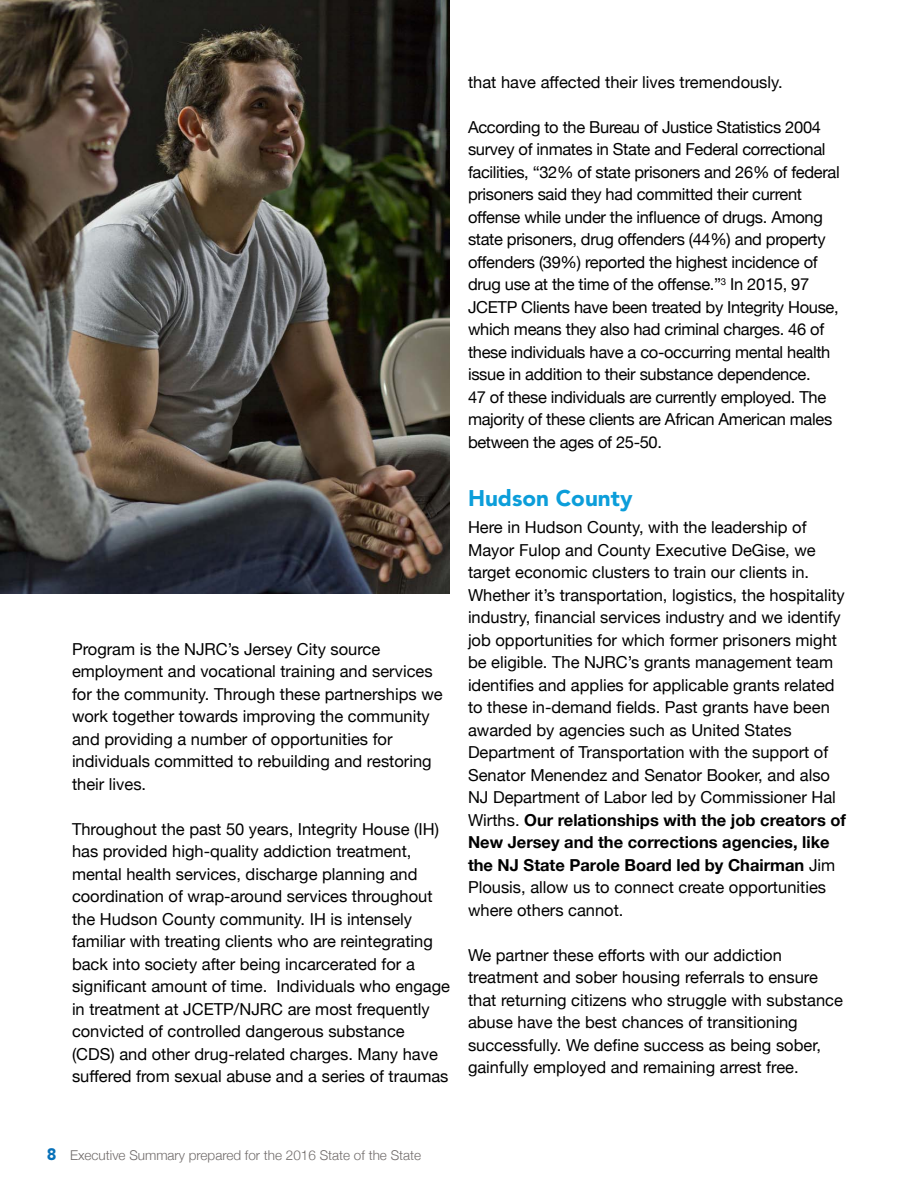
<style>
.page{position:relative;width:918px;height:1188px;background:#fff}
.page>*{position:absolute;margin:0;border:0;box-sizing:border-box;transform-origin:0 0}
.t1{font:900 22.5px "Avenir LT Std";color:#0c9eda}
.t2{font:16.5px/22.5px "Helvetica Neue";color:#000}
.t3{font:16.5px/22.5px "Helvetica Neue";letter-spacing:-.02em;color:#000}
.t4{font:300 13.5px "Helvetica Neue";color:#706b6a}
.s1{font-weight:700}
.s2{font-family:"Avenir LT Std";font-weight:900;font-size:16.5px;color:#0871b9}
</style>
<div class="page">
<img style="left:0;top:0;width:450px;height:594px">
<p class="t2" style="left:72px;top:637px;width:372px">Program is the NJRC’s Jersey City source employment and vocational training and services for the community. Through these partnerships we work together towards improving the community and providing a number of opportunities for individuals committed to rebuilding and restoring their lives.</p>
<p class="t2" style="left:72px;top:817px;width:380px">Throughout the past 50 years, Integrity House (IH) has provided high-quality addiction treatment, mental health services, discharge planning and coordination of wrap-around services throughout the Hudson County community. IH is intensely familiar with treating clients who are reintegrating back into society after being incarcerated for a significant amount of time. Individuals who engage in treatment at JCETP/NJRC are most frequently convicted of controlled dangerous substance (CDS) and other drug-related charges. Many have suffered from sexual abuse and a series of traumas</p>
<p class="t2" style="left:468px;top:70px;width:316px">that have affected their lives tremendously.</p>
<p class="t3" style="left:468px;top:115px;width:373px">According to the Bureau of Justice Statistics 2004 survey of inmates in State and Federal correctional facilities, “32% of state prisoners and 26% of federal prisoners said they had committed their current offense while under the influence of drugs. Among state prisoners, drug offenders (44%) and property offenders (39%) reported the highest incidence of drug use at the time of the offense.”<sup>3</sup> In 2015, 97<br>JCETP Clients have been treated by Integrity House, which means they also had criminal charges. 46 of these individuals have a co-occurring mental health issue in addition to their substance dependence.<br>47 of these individuals are currently employed. The majority of these clients are African American males between the ages of 25-50.</p>
<h1 class="t1" style="left:468px;top:485px;width:166px">Hudson County</h1>
<p class="t2" style="left:468px;top:515px;width:380px">Here in Hudson County, with the leadership of Mayor Fulop and County Executive DeGise, we target economic clusters to train our clients in.<br>Whether it’s transportation, logistics, the hospitality industry, financial services industry and we identify job opportunities for which former prisoners might be eligible. The NJRC’s grants management team identifies and applies for applicable grants related to these in-demand fields. Past grants have been awarded by agencies such as United States Department of Transportation with the support of Senator Menendez and Senator Booker, and also NJ Department of Labor led by Commissioner Hal Wirths. <span class="s1">Our relationships with the job creators of New Jersey and the corrections agencies, like the NJ State Parole Board led by Chairman</span> Jim Plousis, allow us to connect create opportunities where others cannot.</p>
<p class="t2" style="left:468px;top:943px;width:376px">We partner these efforts with our addiction treatment and sober housing referrals to ensure that returning citizens who struggle with substance abuse have the best chances of transitioning successfully. We define success as being sober, gainfully employed and remaining arrest free.</p>
<p class="t4" style="left:47px;top:1144px;width:376px"><span class="s2">8</span> Executive Summary prepared for the 2016 State of the State</p>
</div>
